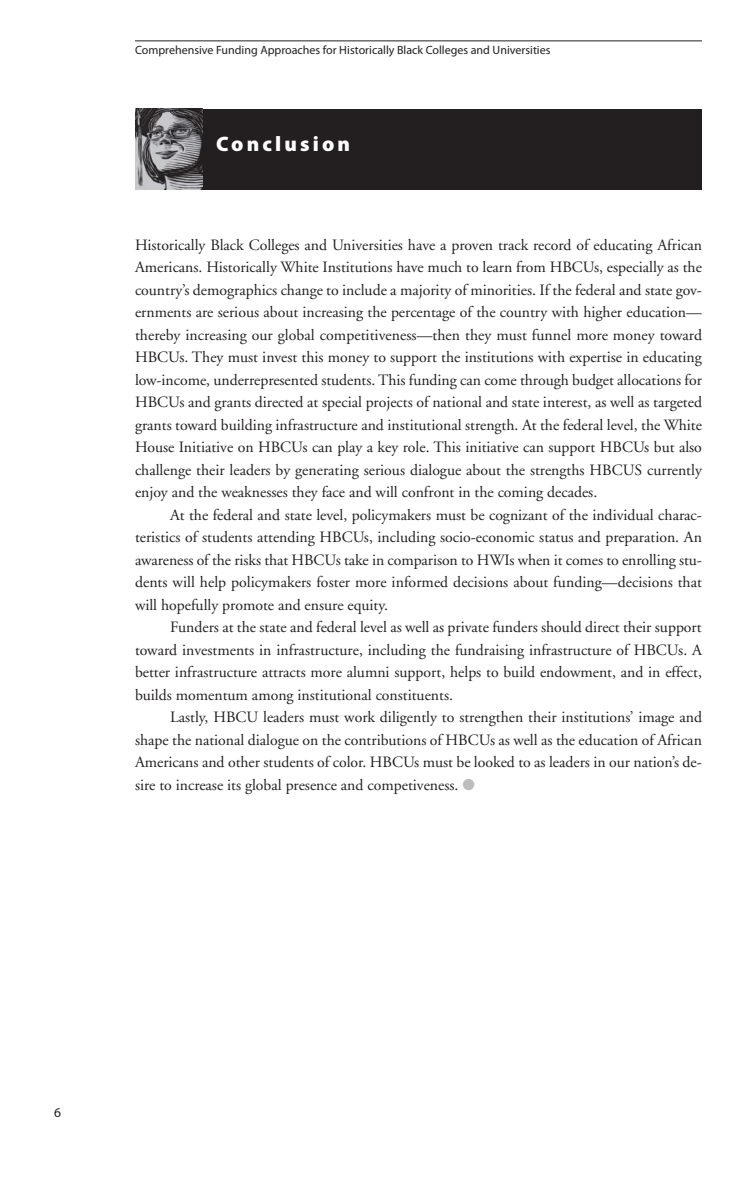
<style>
.page{position:relative;width:756px;height:1188px;background:#fff}
.page>*{position:absolute;margin:0;border:0;box-sizing:border-box;transform-origin:0 0}
.t1{font:900 21px "Myriad Pro";letter-spacing:.15em;color:#fff}
.t2{font:15.75px/22.5px "Adobe Garamond";color:#231f20;text-align:justify}
.t3{font:13.5px "Myriad Pro";color:#231f20}
.t4{font:12px "Myriad Pro";color:#231f20}
.s1{color:#bbbdbf}
</style>
<div class="page">
<div style="left:135px;top:109px;width:567px;height:81px;background:#231f20"></div>
<img style="left:135px;top:109px;width:67px;height:81px">
<hr style="left:135px;top:40px;width:567px;height:1px;background:#231f20">
<p class="t4" style="left:135px;top:46px;width:417px">Comprehensive Funding Approaches for Historically Black Colleges and Universities</p>
<h1 class="t1" style="left:216px;top:136px;width:136px">Conclusion</h1>
<p class="t2" style="left:135px;top:235px;width:569px">Historically Black Colleges and Universities have a proven track record of educating African Americans. Historically White Institutions have much to learn from HBCUs, especially as the country’s demographics change to include a majority of minorities. If the federal and state gov&shy;ernments are serious about increasing the percentage of the country with higher education— thereby increasing our global competitiveness—then they must funnel more money toward HBCUs. They must invest this money to support the institutions with expertise in educating low-income, underrepresented students. This funding can come through budget allocations for HBCUs and grants directed at special projects of national and state interest, as well as targeted grants toward building infrastructure and institutional strength. At the federal level, the White House Initiative on HBCUs can play a key role. This initiative can support HBCUs but also challenge their leaders by generating serious dialogue about the strengths HBCUS currently enjoy and the weaknesses they face and will confront in the coming decades.</p>
<p class="t2" style="left:135px;top:505px;width:569px;text-indent:35px">At the federal and state level, policymakers must be cognizant of the individual charac&shy;teristics of students attending HBCUs, including socio-economic status and preparation. An awareness of the risks that HBCUs take in comparison to HWIs when it comes to enrolling stu&shy;dents will help policymakers foster more informed decisions about funding—decisions that will hopefully promote and ensure equity.</p>
<p class="t2" style="left:135px;top:617px;width:569px;text-indent:35px">Funders at the state and federal level as well as private funders should direct their support toward investments in infrastructure, including the fundraising infrastructure of HBCUs. A better infrastructure attracts more alumni support, helps to build endowment, and in effect, builds momentum among institutional constituents.</p>
<p class="t2" style="left:135px;top:707px;width:569px;text-indent:35px">Lastly, HBCU leaders must work diligently to strengthen their institutions’ image and shape the national dialogue on the contributions of HBCUs as well as the education of African Americans and other students of color. HBCUs must be looked to as leaders in our nation’s de&shy;sire to increase its global presence and competiveness. <span class="s1">●</span></p>
<p class="t3" style="left:54px;top:1108px;width:8px">6</p>
</div>
